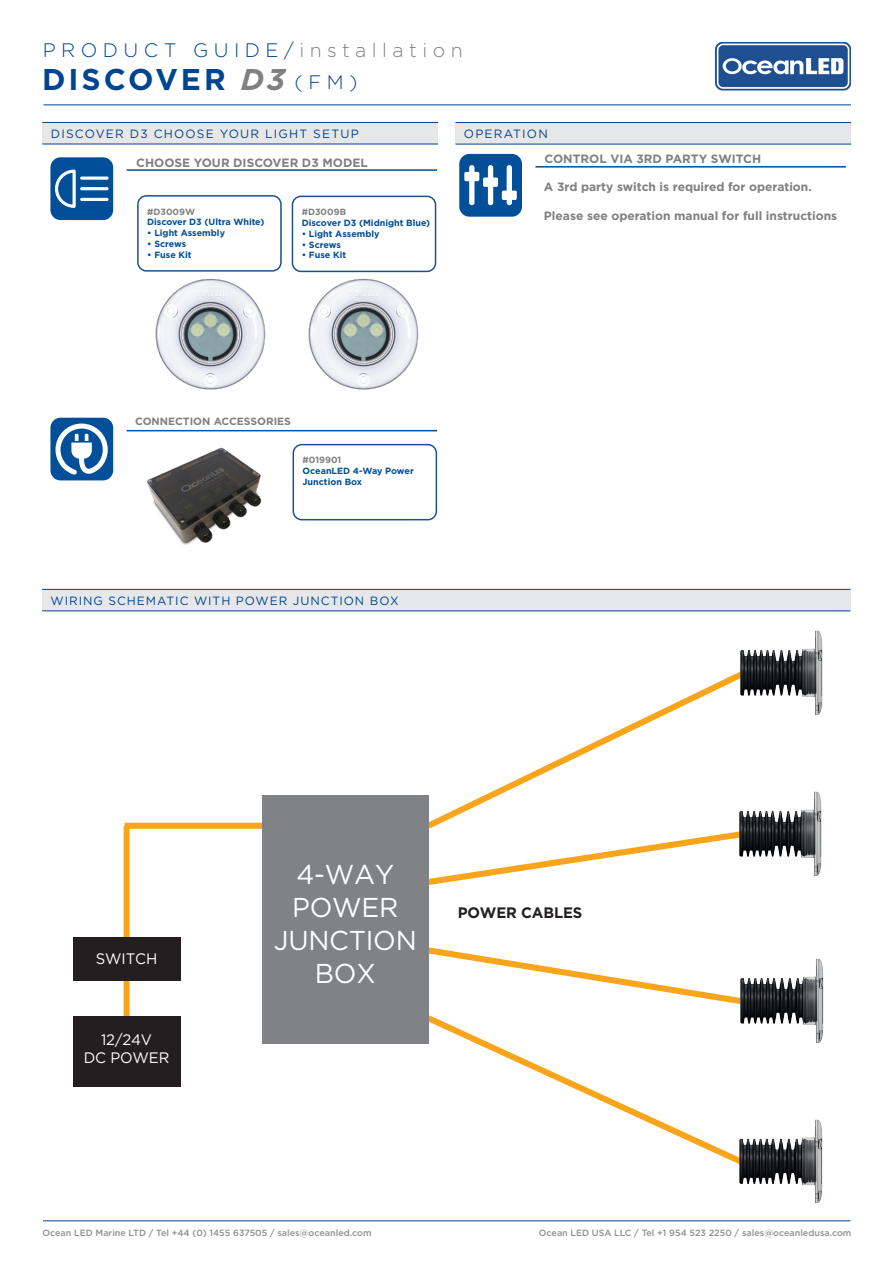
<style>
.page{position:relative;width:893px;height:1263px;background:#fff}
.page>*{position:absolute;margin:0;border:0;box-sizing:border-box;transform-origin:0 0}
.t1{font:700 30px "Gotham";letter-spacing:.1em;color:#004591}
.t2{font:27.3px/32.7px "Gotham";letter-spacing:-.01em;color:#fff;text-align:center}
.t3{font:300 19.5px "Gotham";letter-spacing:.28em;color:#004591}
.t4{font:15.15px/18.1px "Gotham";letter-spacing:-.01em;color:#fff;text-align:center}
.t5{font:700 15.15px "Gotham";letter-spacing:-.01em;color:#231f20}
.t6{font:700 12px "Gotham";color:#808080}
.t7{font:12px "Gotham";letter-spacing:.1em;color:#004591}
.t8{font:12px "Gotham";letter-spacing:.08em;color:#004591}
.t9{font:700 10.5px "Gotham";color:#808080}
.t10{font:700 9px/10.8px "Gotham";color:#014e99}
.t11{font:500 9px "Gotham";color:#8f8f8f}
.t12{font:700 9px "Gotham";color:#808080}
.s1{color:#808080}
.s2{font-style:italic;color:#808080}
</style>
<div class="page">
<hr style="left:43px;top:1220px;width:807px;height:1px;background:#004591">
<img style="left:715px;top:43px;width:135px;height:48px">
<hr style="left:44px;top:104px;width:807px;height:1px;background:#004591">
<div style="left:42px;top:122px;width:396px;height:22px;background:#e6e7e9"></div>
<hr style="left:42px;top:122px;width:396px;height:1px;background:#004591">
<hr style="left:42px;top:144px;width:396px;height:1px;background:#004591">
<div style="left:50px;top:157px;width:63px;height:63px;background:#014e99;border-radius:10px"></div>
<svg style="left:55px;top:170px;width:54px;height:38px"></svg>
<div style="left:50px;top:418px;width:63px;height:62px;background:#014e99;border-radius:10px"></div>
<svg style="left:55px;top:423px;width:53px;height:52px"></svg>
<img style="left:155px;top:278px;width:111px;height:112px">
<div style="left:459px;top:154px;width:63px;height:63px;background:#014e99;border-radius:10px"></div>
<svg style="left:464px;top:165px;width:53px;height:40px"></svg>
<div style="left:125px;top:823px;width:215px;height:6px;background:#f9a51b"></div>
<svg style="left:428px;top:674px;width:307px;height:153px"></svg>
<svg style="left:428px;top:827px;width:306px;height:64px"></svg>
<svg style="left:428px;top:942px;width:308px;height:66px"></svg>
<svg style="left:428px;top:1010px;width:307px;height:153px"></svg>
<div style="left:262px;top:795px;width:166px;height:249px;background:#808285"></div>
<div style="left:124px;top:826px;width:6px;height:220px;background:#f9a51b"></div>
<div style="left:73px;top:936px;width:108px;height:44px;background:#231f20"></div>
<div style="left:73px;top:1016px;width:108px;height:70px;background:#231f20"></div>
<img style="left:735px;top:630px;width:88px;height:85px">
<img style="left:734px;top:789px;width:88px;height:87px">
<img style="left:736px;top:958px;width:88px;height:85px">
<img style="left:735px;top:1119px;width:88px;height:84px">
<hr style="left:127px;top:169px;width:310px;height:2px;background:#014e99">
<hr style="left:127px;top:430px;width:310px;height:1px;background:#014e99">
<hr style="left:535px;top:166px;width:311px;height:2px;background:#014e99">
<img style="left:147px;top:447px;width:115px;height:98px">
<div style="left:42px;top:589px;width:808px;height:22px;background:#e6e7e9"></div>
<hr style="left:42px;top:589px;width:808px;height:1px;background:#004591">
<hr style="left:42px;top:611px;width:808px;height:1px;background:#004591">
<div style="left:137px;top:195px;width:145px;height:77px;border:2px solid #1d4f91;border-radius:9px"></div>
<div style="left:292px;top:196px;width:144px;height:76px;border:2px solid #1d4f91;border-radius:9px"></div>
<div style="left:293px;top:444px;width:144px;height:76px;border:2px solid #1d4f91;border-radius:9px"></div>
<div style="left:455px;top:123px;width:396px;height:21px;background:#e6e7e9"></div>
<hr style="left:455px;top:122px;width:396px;height:1px;background:#004591">
<hr style="left:455px;top:144px;width:396px;height:1px;background:#004591">
<img style="left:308px;top:278px;width:111px;height:112px">
<p class="t3" style="left:43px;top:38px;width:421px">PRODUCT GUIDE/<span class="s1">installation</span></p>
<p class="t1" style="left:42px;top:60px;width:245px">DISCOVER <span class="s2">D3</span></p>
<p class="t3" style="left:295px;top:70px;width:64px">(FM)</p>
<p class="t7" style="left:51px;top:126px;width:309px">DISCOVER D3 CHOOSE YOUR LIGHT SETUP</p>
<p class="t6" style="left:136px;top:154px;width:233px">CHOOSE YOUR DISCOVER D3 MODEL</p>
<p class="t12" style="left:147px;top:205px;width:50px">#D3009W</p>
<p class="t10" style="left:147px;top:217px;width:119px">Discover D3 (Ultra White)</p>
<p class="t10" style="left:147px;top:228px;width:79px">• Light Assembly</p>
<p class="t10" style="left:147px;top:238px;width:41px">• Screws</p>
<p class="t10" style="left:147px;top:249px;width:46px">• Fuse Kit</p>
<p class="t12" style="left:302px;top:206px;width:46px">#D3009B</p>
<p class="t10" style="left:302px;top:217px;width:130px">Discover D3 (Midnight Blue)</p>
<p class="t10" style="left:302px;top:228px;width:79px">• Light Assembly</p>
<p class="t10" style="left:302px;top:239px;width:41px">• Screws</p>
<p class="t10" style="left:302px;top:250px;width:46px">• Fuse Kit</p>
<p class="t7" style="left:464px;top:126px;width:85px">OPERATION</p>
<p class="t6" style="left:544px;top:151px;width:218px">CONTROL VIA 3RD PARTY SWITCH</p>
<p class="t6" style="left:544px;top:179px;width:269px">A 3rd party switch is required for operation.</p>
<p class="t6" style="left:544px;top:207px;width:295px">Please see operation manual for full instructions</p>
<p class="t9" style="left:135px;top:414px;width:157px">CONNECTION ACCESSORIES</p>
<p class="t12" style="left:303px;top:454px;width:40px">#019901</p>
<p class="t10" style="left:303px;top:466px;width:113px">OceanLED 4-Way Power<br>Junction Box</p>
<p class="t8" style="left:50px;top:593px;width:350px">WIRING SCHEMATIC WITH POWER JUNCTION BOX</p>
<p class="t4" style="left:96px;top:949px;width:63px">SWITCH</p>
<p class="t4" style="left:84px;top:1030px;width:87px">12/24V<br>DC POWER</p>
<p class="t2" style="left:274px;top:858px;width:144px">4-WAY<br>POWER<br>JUNCTION<br>BOX</p>
<p class="t5" style="left:458px;top:902px;width:126px">POWER CABLES</p>
<p class="t11" style="left:43px;top:1227px;width:331px">Ocean LED Marine LTD / Tel +44 (0) 1455 637505 / sales@oceanled.com</p>
<p class="t11" style="left:539px;top:1227px;width:314px">Ocean LED USA LLC / Tel +1 954 523 2250 / sales@oceanledusa.com</p>
</div>
